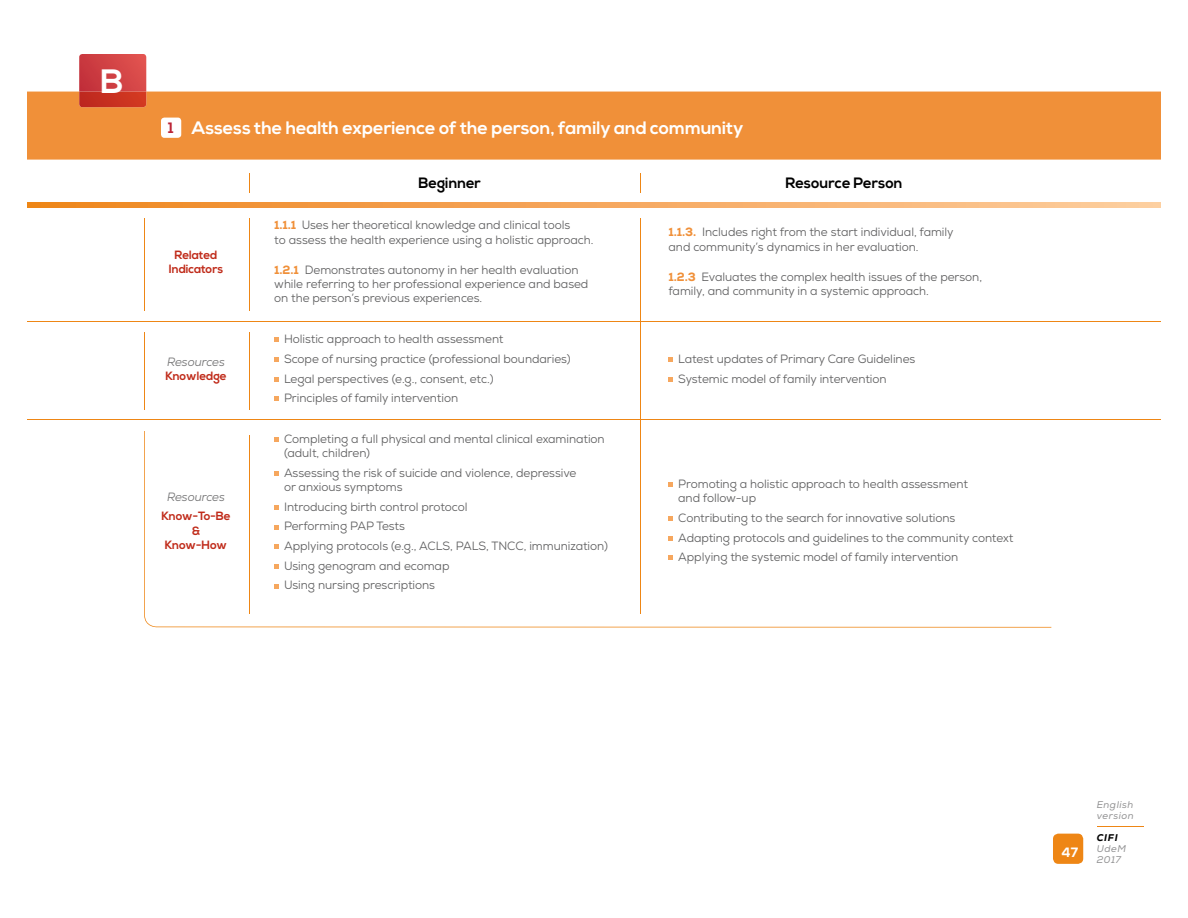
<style>
.page{position:relative;width:1188px;height:918px;background:#fff}
.page>*{position:absolute;margin:0;border:0;box-sizing:border-box;transform-origin:0 0}
.t1{font:700 33.75px "Nexa";color:#fff}
.t2{font:700 18px "Nexa";letter-spacing:-.005em;color:#fff}
.t3{font:700 15px "Nexa";color:#000}
.t4{font:700 13.5px "Nexa";color:#fff}
.t5{font:12px/19.6px "Nexa";letter-spacing:-.005em;color:#5e5e5f}
.t6{font:700 12px/14.2px "Nexa";letter-spacing:-.005em;color:#c02b1a;text-align:center}
.t7{font:700 12px/14.2px "Nexa";letter-spacing:-.025em;color:#c02b1a;text-align:center}
.t8{font:italic 12px "Nexa";letter-spacing:-.005em;color:#727273}
.t9{font:italic 9.75px/10.8px "Nexa";letter-spacing:.05em;color:#919192}
.t10{font:italic 800 9.75px "Nexa";color:#000}
.s1{font-size:15px;color:#bb2436}
.s2{font-weight:800;color:#f09039}
</style>
<div class="page">
<div style="left:1053px;top:834px;width:30px;height:30px;background:#ee8615;border-radius:5px"></div>
<hr style="left:1097px;top:826px;width:47px;height:1px;background:#ee8615">
<div style="left:27px;top:92px;width:1134px;height:68px;background:#f09039"></div>
<div style="left:161px;top:118px;width:20px;height:20px;background:#fff;border-radius:3px"></div>
<svg style="left:274px;top:338px;width:5px;height:4px"></svg>
<svg style="left:274px;top:357px;width:5px;height:5px"></svg>
<svg style="left:274px;top:377px;width:5px;height:4px"></svg>
<svg style="left:274px;top:397px;width:5px;height:4px"></svg>
<svg style="left:669px;top:357px;width:4px;height:5px"></svg>
<svg style="left:669px;top:377px;width:4px;height:4px"></svg>
<svg style="left:27px;top:202px;width:1134px;height:6px;background:#f5a85d"></svg>
<svg style="left:144px;top:431px;width:907px;height:197px"></svg>
<hr style="left:249px;top:332px;width:1px;height:78px;background:#ee8615">
<hr style="left:144px;top:332px;width:1px;height:78px;background:#ee8615">
<hr style="left:249px;top:436px;width:1px;height:178px;background:#ee8615">
<hr style="left:249px;top:218px;width:1px;height:93px;background:#ee8615">
<svg style="left:249px;top:173px;width:1px;height:20px"></svg>
<svg style="left:640px;top:173px;width:1px;height:20px"></svg>
<hr style="left:144px;top:218px;width:1px;height:93px;background:#ee8615">
<hr style="left:640px;top:218px;width:1px;height:396px;background:#ee8615">
<hr style="left:27px;top:321px;width:1134px;height:1px;background:#ee8615">
<hr style="left:27px;top:420px;width:1134px;height:1px;background:#ee8615">
<svg style="left:79px;top:54px;width:67px;height:53px;background:#ce3e3b"></svg>
<h1 class="t1" style="left:100px;top:62px;width:25px">B</h1>
<h2 class="t2" style="left:168px;top:118px;width:577px"><span class="s1">1</span> Assess the health experience of the person, family and community</h2>
<p class="t3" style="left:419px;top:175px;width:64px">Beginner</p>
<p class="t3" style="left:785px;top:175px;width:119px">Resource Person</p>
<p class="t6" style="left:169px;top:248px;width:56px">Related<br>Indicators</p>
<p class="t8" style="left:167px;top:354px;width:59px">Resources</p>
<p class="t6" style="left:165px;top:369px;width:63px">Knowledge</p>
<p class="t8" style="left:167px;top:489px;width:59px">Resources</p>
<p class="t7" style="left:161px;top:510px;width:71px">Know-To-Be &amp;<br>Know-How</p>
<p class="t5" style="left:274px;top:218px;width:321px;line-height:14.2px"><span class="s2">1.1.1</span> Uses her theoretical knowledge and clinical tools<br>to assess the health experience using a holistic approach.</p>
<p class="t5" style="left:274px;top:263px;width:316px;line-height:14.2px"><span class="s2">1.2.1</span> Demonstrates autonomy in her health evaluation while referring to her professional experience and based on the person’s previous experiences.</p>
<p class="t5" style="left:284px;top:329px;width:288px">Holistic approach to health assessment<br>Scope of nursing practice (professional boundaries)<br>Legal perspectives (e.g., consent, etc.)<br>Principles of family intervention</p>
<p class="t5" style="left:284px;top:432px;width:322px;line-height:14.2px">Completing a full physical and mental clinical examination (adult, children)</p>
<p class="t5" style="left:284px;top:466px;width:294px;line-height:14.2px">Assessing the risk of suicide and violence, depressive or anxious symptoms</p>
<p class="t5" style="left:284px;top:497px;width:325px">Introducing birth control protocol<br>Performing PAP Tests<br>Applying protocols (e.g., ACLS, PALS, TNCC, immunization)<br>Using genogram and ecomap<br>Using nursing prescriptions</p>
<p class="t5" style="left:669px;top:225px;width:287px;line-height:14.2px"><span class="s2">1.1.3.</span> Includes right from the start individual, family and community’s dynamics in her evaluation.</p>
<p class="t5" style="left:669px;top:270px;width:315px;line-height:14.2px"><span class="s2">1.2.3</span> Evaluates the complex health issues of the person, family, and community in a systemic approach.</p>
<p class="t5" style="left:678px;top:349px;width:239px">Latest updates of Primary Care Guidelines<br>Systemic model of family intervention</p>
<p class="t5" style="left:678px;top:477px;width:291px;line-height:14.2px">Promoting a holistic approach to health assessment and follow-up</p>
<p class="t5" style="left:678px;top:508px;width:337px">Contributing to the search for innovative solutions<br>Adapting protocols and guidelines to the community context<br>Applying the systemic model of family intervention</p>
<p class="t4" style="left:1062px;top:844px;width:18px">47</p>
<p class="t9" style="left:1097px;top:799px;width:38px">English version</p>
<p class="t10" style="left:1097px;top:832px;width:22px">CIFI</p>
<p class="t9" style="left:1097px;top:843px;width:31px">UdeM<br>2017</p>
</div>
